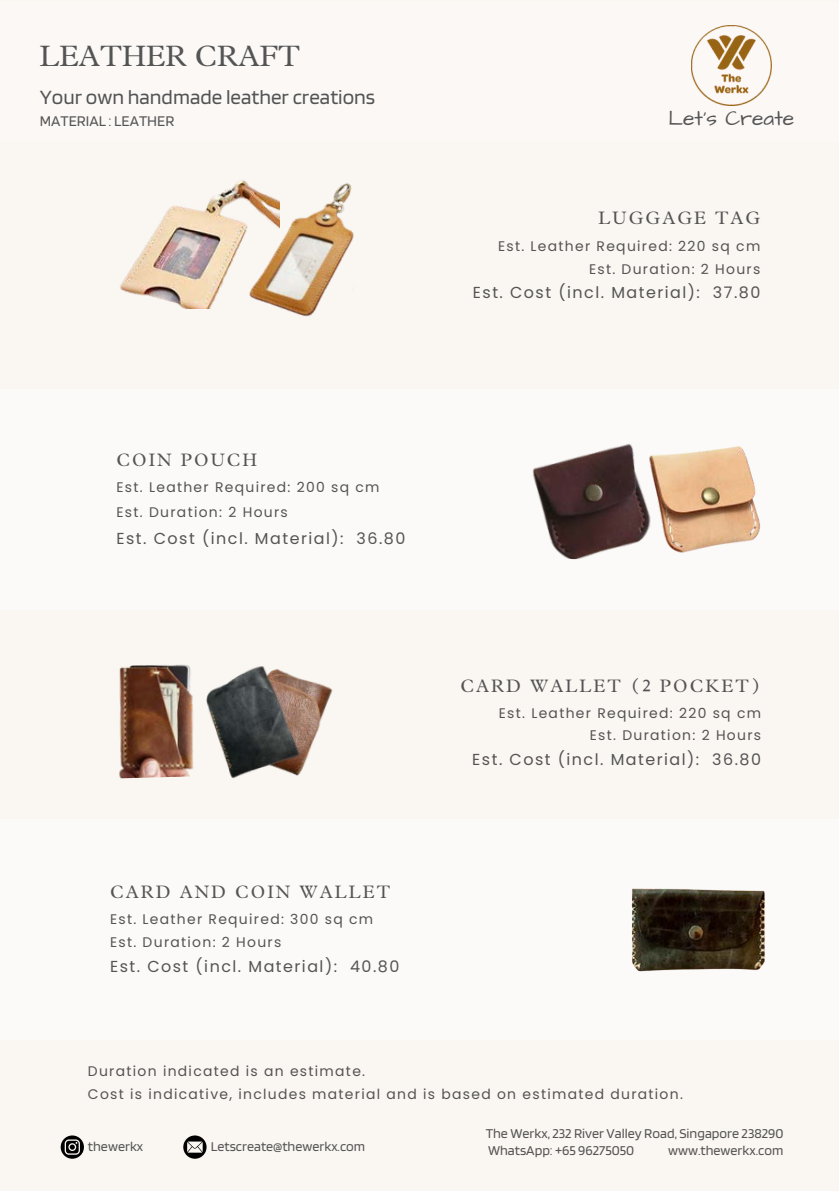
<style>
.page{position:relative;width:839px;height:1191px;background:#fff}
.page>*{position:absolute;margin:0;border:0;box-sizing:border-box;transform-origin:0 0}
.t1{font:36px "Linotype Devanagari";color:#545454}
.t2{font:22px "Linotype Devanagari";letter-spacing:.095em;color:#545454}
.t3{font:21.2px "Blinker";color:#545454}
.t4{font:21.2px "Architects Daughter";color:#545454}
.t5{font:16px "Poppins";letter-spacing:.095em;color:#545454}
.t6{font:15.6px "Blinker";color:#545454}
.t7{font:14px "Poppins";letter-spacing:.095em;color:#545454}
.t8{font:14px "Blinker";color:#545454}
</style>
<div class="page">
<div style="left:0;top:0;width:838px;height:1191px;background:#faf6f2"></div>
<div style="left:0;top:389px;width:838px;height:221px;background:#fcfaf8"></div>
<div style="left:0;top:819px;width:838px;height:221px;background:#fcfaf8"></div>
<div style="left:0;top:2px;width:838px;height:138px;background:#fbf8f6"></div>
<img style="left:120px;top:192px;width:103px;height:117px">
<img style="left:223px;top:180px;width:131px;height:137px">
<img style="left:691px;top:26px;width:80px;height:79px">
<img style="left:119px;top:664px;width:75px;height:114px">
<img style="left:206px;top:666px;width:127px;height:112px">
<img style="left:532px;top:443px;width:116px;height:117px">
<img style="left:648px;top:446px;width:112px;height:107px">
<img style="left:631px;top:888px;width:134px;height:83px">
<svg style="left:61px;top:1135px;width:23px;height:24px"></svg>
<svg style="left:183px;top:1135px;width:23px;height:24px"></svg>
<p class="t1" style="left:40px;top:32px;width:262px">LEATHER CRAFT</p>
<p class="t3" style="left:40px;top:84px;width:337px">Your own handmade leather creations</p>
<p class="t6" style="left:40px;top:111px;width:136px">MATERIAL : LEATHER</p>
<p class="t4" style="left:668px;top:104px;width:127px">Let’s Create</p>
<p class="t2" style="left:598px;top:204px;width:163px">LUGGAGE TAG</p>
<p class="t7" style="left:589px;top:259px;width:173px">Est. Duration: 2 Hours</p>
<p class="t5" style="left:473px;top:282px;width:289px">Est. Cost (incl. Material): 37.80</p>
<p class="t7" style="left:498px;top:236px;width:264px">Est. Leather Required: 220 sq cm</p>
<p class="t2" style="left:116px;top:445px;width:142px">COIN POUCH</p>
<p class="t7" style="left:116px;top:477px;width:264px">Est. Leather Required: 200 sq cm</p>
<p class="t7" style="left:116px;top:502px;width:173px">Est. Duration: 2 Hours</p>
<p class="t5" style="left:116px;top:527px;width:290px">Est. Cost (incl. Material): 36.80</p>
<p class="t2" style="left:110px;top:877px;width:282px">CARD AND COIN WALLET</p>
<p class="t7" style="left:110px;top:933px;width:173px">Est. Duration: 2 Hours</p>
<p class="t5" style="left:110px;top:955px;width:291px">Est. Cost (incl. Material): 40.80</p>
<p class="t7" style="left:110px;top:910px;width:265px">Est. Leather Required: 300 sq cm</p>
<p class="t2" style="left:460px;top:671px;width:302px">CARD WALLET (2 POCKET)</p>
<p class="t7" style="left:589px;top:726px;width:173px">Est. Duration: 2 Hours</p>
<p class="t5" style="left:472px;top:748px;width:290px">Est. Cost (incl. Material): 36.80</p>
<p class="t7" style="left:499px;top:703px;width:264px">Est. Leather Required: 220 sq cm</p>
<p class="t7" style="left:88px;top:1061px;width:279px">Duration indicated is an estimate.</p>
<p class="t7" style="left:88px;top:1085px;width:596px">Cost is indicative, includes material and is based on estimated duration.</p>
<p class="t8" style="left:485px;top:1124px;width:299px">The Werkx, 232 River Valley Road, Singapore 238290</p>
<p class="t8" style="left:88px;top:1137px;width:57px">thewerkx</p>
<p class="t8" style="left:211px;top:1137px;width:156px">Letscreate@thewerkx.com</p>
<p class="t8" style="left:488px;top:1141px;width:148px">WhatsApp: +65 96275050</p>
<p class="t8" style="left:668px;top:1141px;width:117px">www.thewerkx.com</p>
</div>
